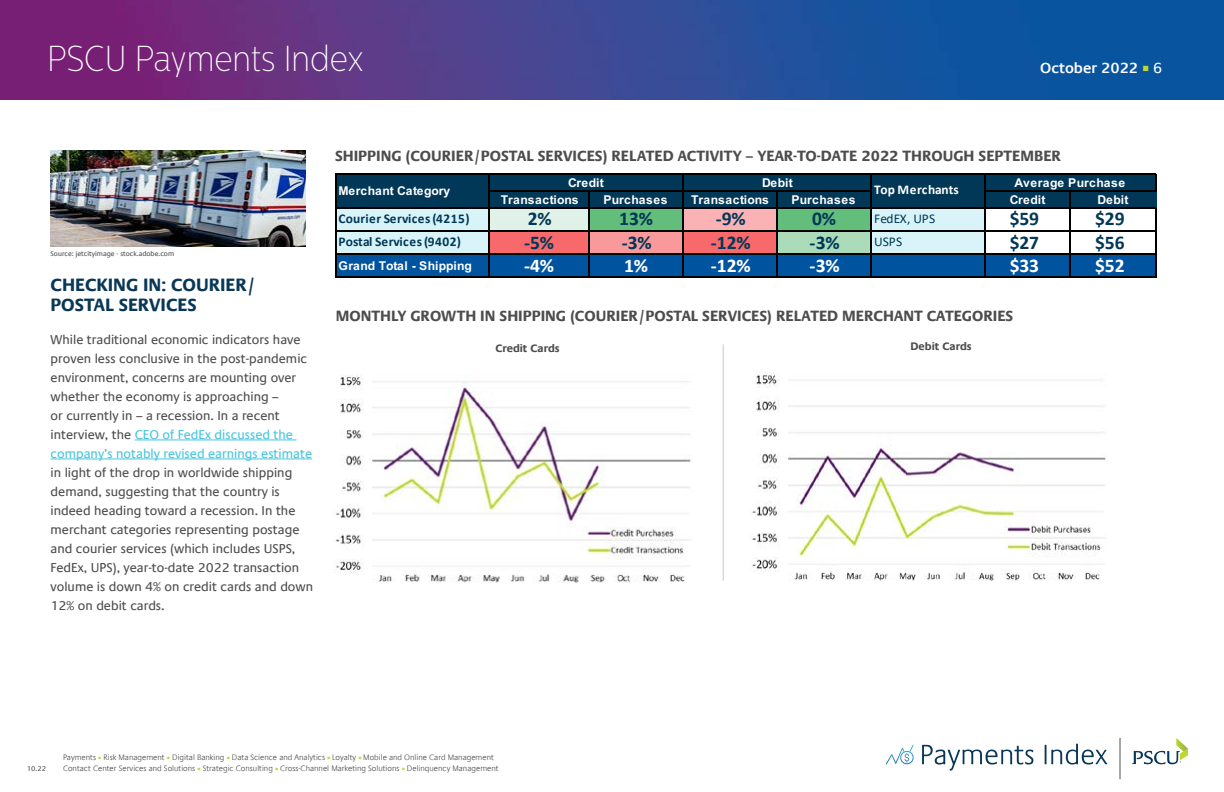
<style>
.page{position:relative;width:1224px;height:792px;background:#fff}
.page>*{position:absolute;margin:0;border:0;box-sizing:border-box;transform-origin:0 0}
.t1{font:100 36px "Centrale Sans Cnd";color:#fff}
.t2{font:700 19.5px "Calibri";letter-spacing:-.005em;color:#013757}
.t3{font:700 19.5px "Calibri";color:#fff}
.t4{font:700 18px/20px "Praxis Com";color:#093756}
.t5{font:700 15px "Praxis Com";color:#4d4d4f}
.t6{font:600 15px "Praxis Com";color:#fff}
.t7{font:700 13.4px "Calibri";letter-spacing:.025em;color:#013757}
.t8{font:13.4px "Calibri";letter-spacing:-.005em;color:#013757}
.t9{font:700 13.4px "Calibri";letter-spacing:.01em;color:#fff}
.t10{font:13px/19px "Praxis Com";color:#4d4d4f}
.t11{font:700 12.2px "Arial";letter-spacing:.01em;color:#fff}
.t12{font:700 12.2px "Arial";letter-spacing:-.01em;color:#fff}
.t13{font:700 12.2px "Arial";letter-spacing:.04em;color:#fff}
.t14{font:700 12.2px "Arial";letter-spacing:.035em;color:#fff}
.t15{font:700 11px "Praxis Com";color:#4d4d4f}
.t16{font:300 8px "Praxis Com";color:#4d4d4f}
.t17{font:7px "Praxis Com";color:#4d4d4f}
.s1{font-family:"Minion Pro";font-weight:400;font-size:18px;color:#bfd730}
.s2{font-weight:400}
.s3{color:#47c5dd}
.s4{font-family:"Minion Pro";font-weight:400;color:#bfd730}
</style>
<div class="page">
<img style="left:0;top:0;width:1224px;height:100px">
<svg style="left:922px;top:745px;width:111px;height:26px"></svg>
<svg style="left:1045px;top:744px;width:62px;height:21px"></svg>
<svg style="left:1120px;top:738px;width:1px;height:41px"></svg>
<svg style="left:1132px;top:738px;width:56px;height:26px"></svg>
<svg style="left:886px;top:745px;width:28px;height:20px"></svg>
<hr style="left:135px;top:440px;width:162px;height:1px;background:#47c5dd">
<hr style="left:51px;top:459px;width:261px;height:1px;background:#47c5dd">
<div style="left:336px;top:174px;width:536px;height:34px;background:#013757"></div>
<div style="left:871px;top:174px;width:114px;height:34px;background:#013757"></div>
<div style="left:984px;top:174px;width:172px;height:34px;background:#013757"></div>
<div style="left:336px;top:207px;width:154px;height:25px;background:#d9f4f9"></div>
<div style="left:489px;top:207px;width:101px;height:25px;background:#e0f1e7"></div>
<div style="left:589px;top:207px;width:95px;height:25px;background:#63be7b"></div>
<div style="left:683px;top:207px;width:95px;height:25px;background:#fab2b5"></div>
<div style="left:777px;top:207px;width:95px;height:25px;background:#63be7b"></div>
<div style="left:871px;top:207px;width:114px;height:25px;background:#d9f4f9"></div>
<div style="left:336px;top:230px;width:154px;height:25px;background:#d9f4f9"></div>
<div style="left:489px;top:230px;width:101px;height:25px;background:#f8696b"></div>
<div style="left:589px;top:230px;width:95px;height:25px;background:#f9999b"></div>
<div style="left:683px;top:230px;width:95px;height:25px;background:#f8696b"></div>
<div style="left:777px;top:230px;width:95px;height:25px;background:#abdbb9"></div>
<div style="left:871px;top:230px;width:114px;height:25px;background:#d9f4f9"></div>
<div style="left:336px;top:253px;width:154px;height:25px;background:#00549f"></div>
<div style="left:489px;top:253px;width:667px;height:25px;background:#00549f"></div>
<hr style="left:490px;top:190px;width:382px;height:1px;background:#000">
<svg style="left:1155px;top:174px;width:1px;height:16px"></svg>
<hr style="left:335px;top:173px;width:1px;height:105px;background:#000">
<hr style="left:489px;top:174px;width:1px;height:104px;background:#000">
<hr style="left:683px;top:174px;width:1px;height:104px;background:#000">
<hr style="left:871px;top:174px;width:1px;height:104px;background:#000">
<hr style="left:984px;top:174px;width:1px;height:104px;background:#000">
<hr style="left:1155px;top:208px;width:1px;height:70px;background:#000">
<hr style="left:589px;top:191px;width:1px;height:87px;background:#000">
<hr style="left:777px;top:191px;width:1px;height:87px;background:#000">
<hr style="left:1070px;top:191px;width:1px;height:87px;background:#000">
<hr style="left:336px;top:173px;width:820px;height:1px;background:#000">
<hr style="left:985px;top:190px;width:171px;height:1px;background:#000">
<hr style="left:336px;top:207px;width:820px;height:1px;background:#000">
<hr style="left:336px;top:230px;width:820px;height:2px;background:#000">
<hr style="left:336px;top:253px;width:820px;height:2px;background:#000">
<hr style="left:336px;top:276px;width:820px;height:2px;background:#000">
<hr style="left:723px;top:344px;width:1px;height:237px;background:#c7c8ca">
<img style="left:334px;top:374px;width:357px;height:209px">
<img style="left:752px;top:373px;width:354px;height:208px">
<img style="left:50px;top:151px;width:256px;height:96px">
<h1 class="t1" style="left:47px;top:38px;width:318px">PSCU Payments Index</h1>
<p class="t6" style="left:1040px;top:59px;width:124px">October 2022 <span class="s1">■</span> <span class="s2">6</span></p>
<p class="t17" style="left:51px;top:249px;width:125px">Source: jetcityimage - stock.adobe.com</p>
<h3 class="t4" style="left:51px;top:275px;width:207px">CHECKING IN: COURIER/<br>POSTAL SERVICES</h3>
<p class="t10" style="left:51px;top:330px;width:263px">While traditional economic indicators have proven less conclusive in the post-pandemic environment, concerns are mounting over whether the economy is approaching –<br>or currently in – a recession. In a recent interview, the <span class="s3">CEO of FedEx discussed the company’s notably revised earnings estimate</span></p>
<p class="t10" style="left:51px;top:463px;width:264px">in light of the drop in worldwide shipping demand, suggesting that the country is indeed heading toward a recession. In the merchant categories representing postage and courier services (which includes USPS, FedEx, UPS), year-to-date 2022 transaction volume is down 4% on credit cards and down 12% on debit cards.</p>
<p class="t5" style="left:335px;top:147px;width:728px">SHIPPING (COURIER/POSTAL SERVICES) RELATED ACTIVITY – YEAR-TO-DATE 2022 THROUGH SEPTEMBER</p>
<p class="t11" style="left:501px;top:191px;width:79px">Transactions</p>
<p class="t13" style="left:603px;top:191px;width:66px">Purchases</p>
<p class="t11" style="left:691px;top:191px;width:79px">Transactions</p>
<p class="t13" style="left:791px;top:191px;width:66px">Purchases</p>
<p class="t11" style="left:1010px;top:191px;width:37px">Credit</p>
<p class="t11" style="left:1098px;top:191px;width:32px">Debit</p>
<p class="t7" style="left:339px;top:209px;width:133px">Courier Services (4215)</p>
<h2 class="t2" style="left:528px;top:205px;width:25px">2%</h2>
<h2 class="t2" style="left:619px;top:205px;width:35px">13%</h2>
<h2 class="t2" style="left:716px;top:205px;width:32px">-9%</h2>
<h2 class="t2" style="left:812px;top:205px;width:25px">0%</h2>
<p class="t8" style="left:874px;top:209px;width:63px">FedEX, UPS</p>
<h2 class="t2" style="left:1010px;top:205px;width:31px">$59</h2>
<h2 class="t2" style="left:1095px;top:205px;width:31px">$29</h2>
<p class="t7" style="left:339px;top:232px;width:124px">Postal Services (9402)</p>
<h2 class="t2" style="left:524px;top:228px;width:32px">-5%</h2>
<h2 class="t2" style="left:622px;top:228px;width:32px">-3%</h2>
<h2 class="t2" style="left:711px;top:228px;width:41px">-12%</h2>
<h2 class="t2" style="left:810px;top:228px;width:32px">-3%</h2>
<p class="t8" style="left:874px;top:232px;width:30px">USPS</p>
<h2 class="t2" style="left:1010px;top:228px;width:31px">$27</h2>
<h2 class="t2" style="left:1095px;top:228px;width:31px">$56</h2>
<p class="t12" style="left:339px;top:258px;width:135px">Grand Total - Shipping</p>
<h2 class="t3" style="left:524px;top:251px;width:32px">-4%</h2>
<h2 class="t3" style="left:624px;top:251px;width:25px">1%</h2>
<h2 class="t3" style="left:711px;top:251px;width:41px">-12%</h2>
<h2 class="t3" style="left:810px;top:251px;width:32px">-3%</h2>
<h2 class="t3" style="left:1010px;top:251px;width:31px">$33</h2>
<h2 class="t3" style="left:1095px;top:251px;width:31px">$52</h2>
<p class="t11" style="left:568px;top:174px;width:37px">Credit</p>
<p class="t11" style="left:762px;top:174px;width:32px">Debit</p>
<p class="t14" style="left:1015px;top:174px;width:112px">Average Purchase</p>
<p class="t9" style="left:874px;top:180px;width:86px">Top Merchants</p>
<p class="t11" style="left:339px;top:182px;width:113px">Merchant Category</p>
<p class="t5" style="left:336px;top:307px;width:679px">MONTHLY GROWTH IN SHIPPING (COURIER/POSTAL SERVICES) RELATED MERCHANT CATEGORIES</p>
<p class="t15" style="left:495px;top:342px;width:66px">Credit Cards</p>
<p class="t15" style="left:911px;top:340px;width:63px">Debit Cards</p>
<p class="t16" style="left:63px;top:753px;width:433px">Payments <span class="s4">■</span> Risk Management <span class="s4">■</span> Digital Banking <span class="s4">■</span> Data Science and Analytics <span class="s4">■</span> Loyalty <span class="s4">■</span> Mobile and Online Card Management</p>
<p class="t17" style="left:27px;top:765px;width:21px">10.22</p>
<p class="t16" style="left:63px;top:764px;width:437px">Contact Center Services and Solutions <span class="s4">■</span> Strategic Consulting <span class="s4">■</span> Cross-Channel Marketing Solutions <span class="s4">■</span> Delinquency Management</p>
</div>
